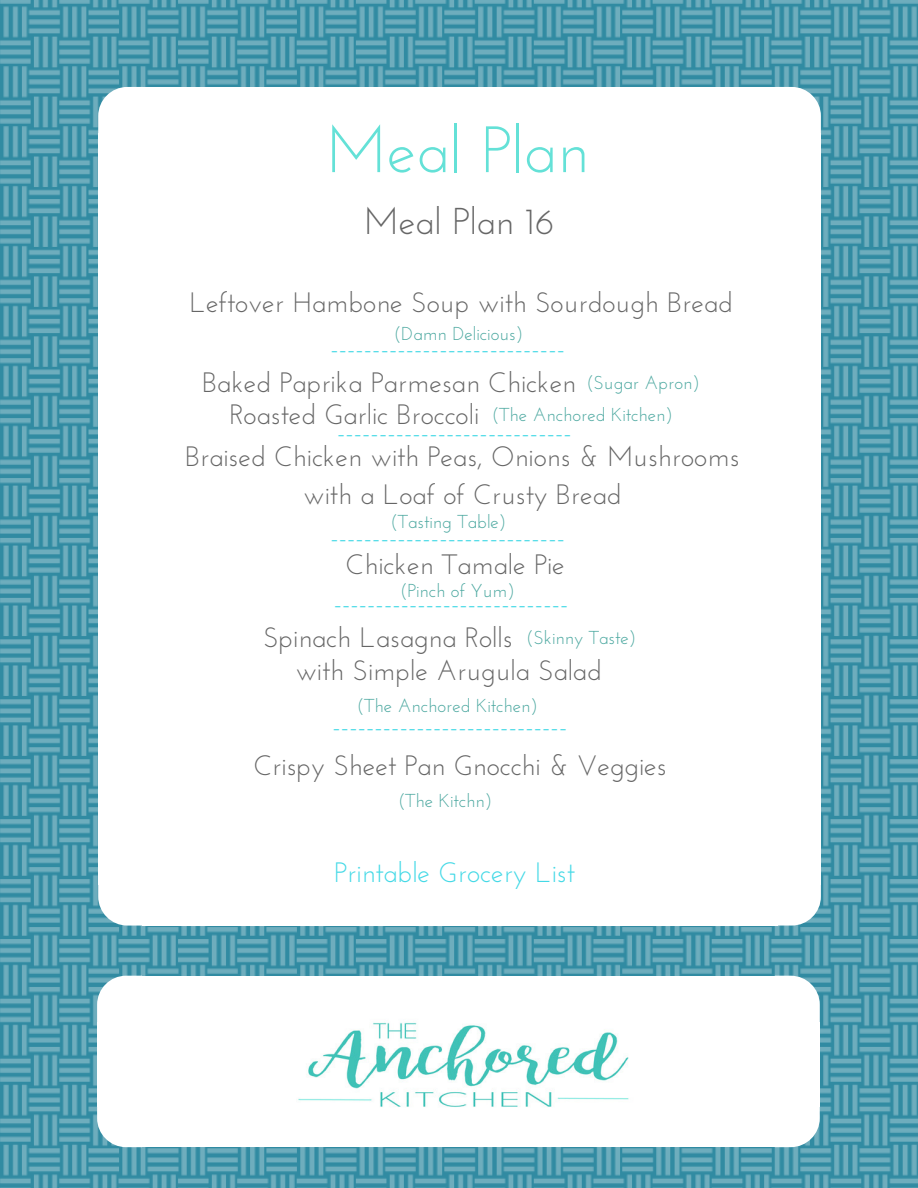
<style>
.page{position:relative;width:918px;height:1188px;background:#fff}
.page>*{position:absolute;margin:0;border:0;box-sizing:border-box;transform-origin:0 0}
.t1{font:65.4px "Josefin Sans";color:#64e1d7}
.t2{font:37.35px "Josefin Sans";color:#666}
.t3{font:28.05px/38.2px "Josefin Sans";color:#666;text-align:center}
.t4{font:28.05px "Josefin Sans";color:#44d9e6}
.t5{font:18.75px "Josefin Sans";color:#4aa79f}
</style>
<div class="page">
<img style="left:0;top:0;width:918px;height:1188px">
<svg style="left:777px;top:87px;width:44px;height:46px"></svg>
<div style="left:776px;top:133px;width:45px;height:752px;background:#fff"></div>
<div style="left:142px;top:133px;width:635px;height:752px;background:#fff"></div>
<div style="left:142px;top:87px;width:635px;height:48px;background:#fff"></div>
<svg style="left:98px;top:87px;width:44px;height:46px"></svg>
<div style="left:98px;top:133px;width:45px;height:752px;background:#fff"></div>
<div style="left:142px;top:883px;width:635px;height:43px;background:#fff"></div>
<svg style="left:98px;top:885px;width:44px;height:41px"></svg>
<svg style="left:777px;top:885px;width:44px;height:41px"></svg>
<svg style="left:776px;top:976px;width:44px;height:46px"></svg>
<div style="left:775px;top:1022px;width:45px;height:85px;background:#fff"></div>
<div style="left:141px;top:1022px;width:635px;height:85px;background:#fff"></div>
<div style="left:141px;top:976px;width:635px;height:47px;background:#fff"></div>
<svg style="left:97px;top:976px;width:44px;height:46px"></svg>
<div style="left:97px;top:1022px;width:45px;height:85px;background:#fff"></div>
<div style="left:141px;top:1105px;width:635px;height:42px;background:#fff"></div>
<svg style="left:97px;top:1107px;width:44px;height:40px"></svg>
<svg style="left:776px;top:1107px;width:44px;height:40px"></svg>
<img style="left:298px;top:1022px;width:331px;height:85px">
<h1 class="t1" style="left:326px;top:123px;width:265px">Meal Plan</h1>
<h2 class="t2" style="left:364px;top:206px;width:192px">Meal Plan 16</h2>
<p class="t3" style="left:190px;top:285px;width:545px">Leftover Hambone Soup with Sourdough Bread</p>
<p class="t5" style="left:394px;top:326px;width:131px">(Damn Delicious)</p>
<p class="t4" style="left:330px;top:336px;width:236px">----------------------------</p>
<p class="t3" style="left:202px;top:365px;width:375px">Baked Paprika Parmesan Chicken</p>
<p class="t5" style="left:586px;top:375px;width:115px">(Sugar Apron)</p>
<p class="t3" style="left:229px;top:398px;width:251px">Roasted Garlic Broccoli</p>
<p class="t5" style="left:492px;top:407px;width:183px">(The Anchored Kitchen)</p>
<p class="t4" style="left:337px;top:420px;width:236px">----------------------------</p>
<p class="t3" style="left:185px;top:440px;width:556px">Braised Chicken with Peas, Onions &amp; Mushrooms with a Loaf of Crusty Bread</p>
<p class="t5" style="left:390px;top:514px;width:118px">(Tasting Table)</p>
<p class="t4" style="left:330px;top:525px;width:236px">----------------------------</p>
<p class="t3" style="left:346px;top:548px;width:221px">Chicken Tamale Pie</p>
<p class="t5" style="left:400px;top:583px;width:117px">(Pinch of Yum)</p>
<p class="t4" style="left:334px;top:591px;width:236px">----------------------------</p>
<p class="t3" style="left:263px;top:621px;width:251px">Spinach Lasagna Rolls</p>
<p class="t5" style="left:526px;top:629px;width:112px">(Skinny Taste)</p>
<p class="t3" style="left:295px;top:653px;width:308px">with Simple Arugula Salad</p>
<p class="t5" style="left:357px;top:698px;width:183px">(The Anchored Kitchen)</p>
<p class="t4" style="left:333px;top:714px;width:236px">----------------------------</p>
<p class="t3" style="left:253px;top:749px;width:415px">Crispy Sheet Pan Gnocchi &amp; Veggies</p>
<p class="t5" style="left:398px;top:793px;width:96px">(The Kitchn)</p>
<p class="t4" style="left:334px;top:861px;width:242px">Printable Grocery List</p>
</div>
